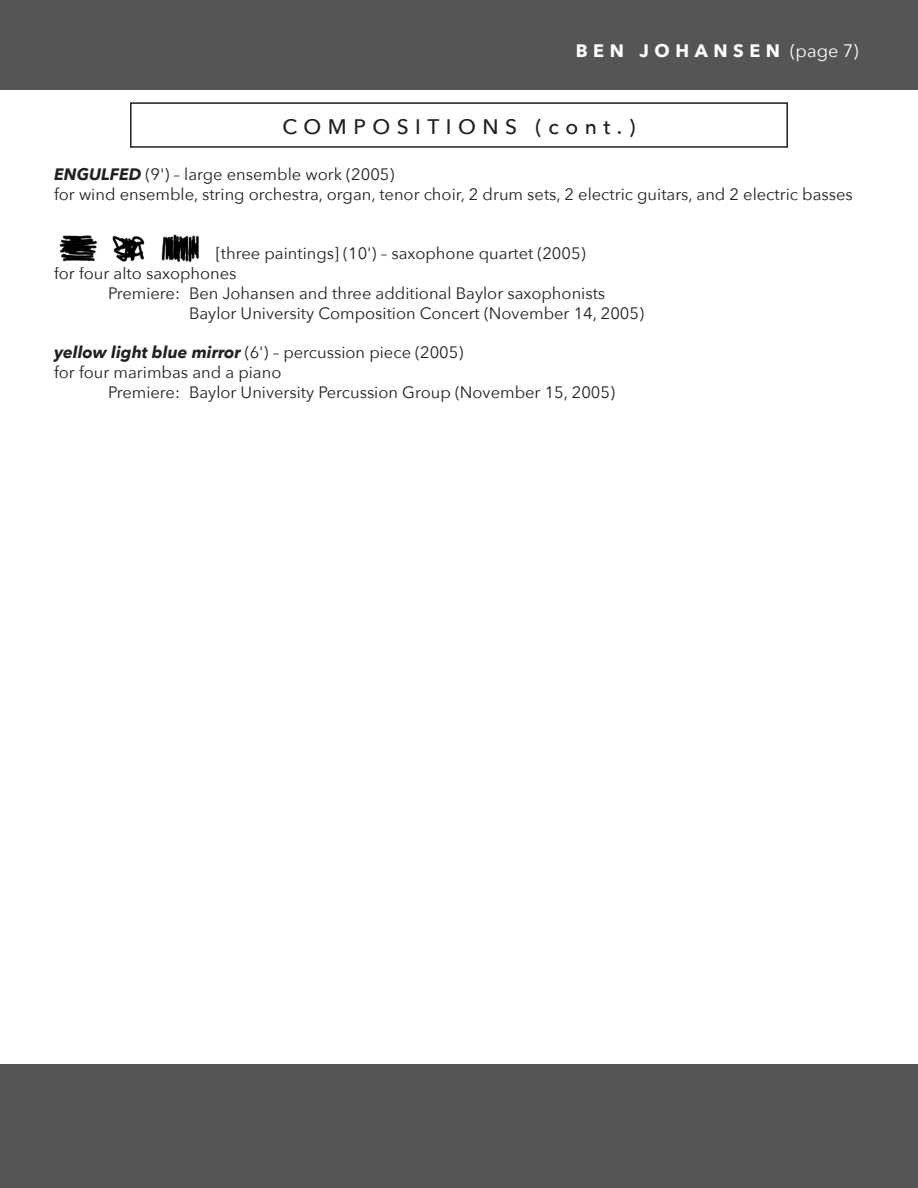
<style>
.page{position:relative;width:918px;height:1188px;background:#fff}
.page>*{position:absolute;margin:0;border:0;box-sizing:border-box;transform-origin:0 0}
.t1{font:500 21px "Avenir Next";letter-spacing:.31em;color:#231f20}
.t2{font:700 18px "Avenir Next";letter-spacing:.31em;color:#fff}
.t3{font:16.5px "Avenir Next";color:#231f20}
.s1{font-weight:400}
.s2{font-weight:700;font-style:italic}
</style>
<div class="page">
<div style="left:130px;top:102px;width:658px;height:46px;border:2px solid #231f20"></div>
<div style="left:0;top:0;width:918px;height:90px;background:#555"></div>
<div style="left:1px;top:1065px;width:917px;height:123px;background:#555"></div>
<img style="left:59px;top:234px;width:140px;height:28px">
<p class="t2" style="left:576px;top:35px;width:285px">BEN JOHANSEN <span class="s1">(page 7)</span></p>
<p class="t1" style="left:283px;top:109px;width:354px">COMPOSITIONS (cont.)</p>
<p class="t3" style="left:54px;top:160px;width:342px"><span class="s2">ENGULFED</span> (9') – large ensemble work (2005)</p>
<p class="t3" style="left:54px;top:180px;width:800px">for wind ensemble, string orchestra, organ, tenor choir, 2 drum sets, 2 electric guitars, and 2 electric basses</p>
<p class="t3" style="left:216px;top:240px;width:371px">[three paintings] (10') – saxophone quartet (2005)</p>
<p class="t3" style="left:54px;top:259px;width:184px">for four alto saxophones</p>
<p class="t3" style="left:108px;top:279px;width:499px">Premiere: Ben Johansen and three additional Baylor saxophonists</p>
<p class="t3" style="left:189px;top:299px;width:457px">Baylor University Composition Concert (November 14, 2005)</p>
<p class="t3" style="left:54px;top:339px;width:411px"><span class="s2">yellow light blue mirror</span> (6') – percussion piece (2005)</p>
<p class="t3" style="left:54px;top:358px;width:229px">for four marimbas and a piano</p>
<p class="t3" style="left:108px;top:378px;width:509px">Premiere: Baylor University Percussion Group (November 15, 2005)</p>
</div>
